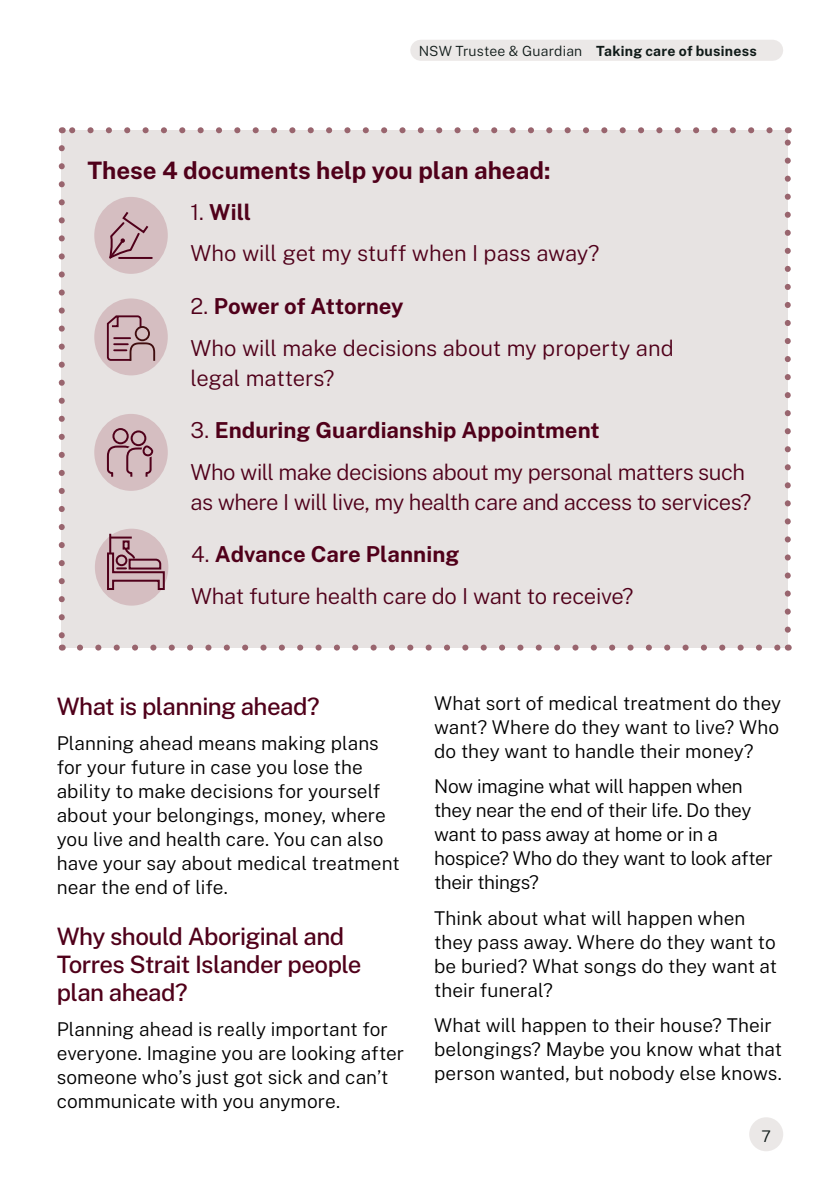
<style>
.page{position:relative;width:840px;height:1191px;background:#fff}
.page>*{position:absolute;margin:0;border:0;box-sizing:border-box;transform-origin:0 0}
._04_Subhead_12pt_Med{font:500 24px/28px "Public Sans";letter-spacing:-.025em;color:#50001a}
._08_Body_Bullet{font:700 24px "Public Sans";color:#50001a}
._08_Body_Bullet-2{font:300 22px/30px "Public Sans";letter-spacing:-.02em;color:#50001a}
._08_Body_Bullet-3{font:700 22px "Public Sans";color:#50001a}
._08_Body_Bullet-4{font:300 19px/24px "Public Sans";color:#000}
.t1{font:300 16px "Public Sans";color:#0f1a18}
.t2{font:700 14px "Public Sans";letter-spacing:.02em;color:#0f1a18}
.s1{font-weight:300}
</style>
<div class="page">
<div style="left:62px;top:130px;width:725px;height:517px;background:#e7e3e2"></div>
<svg style="left:59px;top:148px;width:6px;height:490px"></svg>
<svg style="left:80px;top:644px;width:698px;height:6px"></svg>
<svg style="left:784px;top:139px;width:6px;height:491px"></svg>
<svg style="left:71px;top:127px;width:698px;height:6px"></svg>
<div style="left:94px;top:197px;width:74px;height:77px;background:#d5bec1;border-radius:50%"></div>
<hr style="left:119px;top:257px;width:33px;height:2px;background:#50001a">
<svg style="left:109px;top:212px;width:40px;height:47px"></svg>
<div style="left:94px;top:298px;width:74px;height:77px;background:#d5bec1;border-radius:50%"></div>
<svg style="left:106px;top:315px;width:49px;height:46px"></svg>
<div style="left:94px;top:414px;width:74px;height:77px;background:#d5bec1;border-radius:50%"></div>
<svg style="left:107px;top:428px;width:47px;height:49px"></svg>
<div style="left:95px;top:528px;width:73px;height:77px;background:#d5bec1;border-radius:50%"></div>
<svg style="left:106px;top:534px;width:60px;height:57px"></svg>
<div style="left:748px;top:1117px;width:34px;height:34px;background:#e7e3e2;border-radius:50%"></div>
<div style="left:420px;top:40px;width:352px;height:21px;background:#e7e3e2"></div>
<p class="t2" style="left:418px;top:40px;width:339px"><span class="s1">NSW Trustee &amp; Guardian</span> Taking care of business</p>
<p class="_08_Body_Bullet" style="left:87px;top:152px;width:464px">These 4 documents help you plan ahead:</p>
<p class="_08_Body_Bullet-3" style="left:190px;top:195px;width:62px"><span class="s1">1.</span> Will</p>
<p class="_08_Body_Bullet-2" style="left:190px;top:237px;width:410px">Who will get my stuff when I pass away?</p>
<p class="_08_Body_Bullet-3" style="left:190px;top:289px;width:214px"><span class="s1">2.</span> Power of Attorney</p>
<p class="_08_Body_Bullet-2" style="left:190px;top:331px;width:484px">Who will make decisions about my property and legal matters?</p>
<p class="_08_Body_Bullet-3" style="left:190px;top:413px;width:410px"><span class="s1">3.</span> Enduring Guardianship Appointment</p>
<p class="_08_Body_Bullet-2" style="left:190px;top:455px;width:562px">Who will make decisions about my personal matters such as where I will live, my health care and access to services?</p>
<p class="_08_Body_Bullet-3" style="left:191px;top:537px;width:269px"><span class="s1">4.</span> Advance Care Planning</p>
<p class="_08_Body_Bullet-2" style="left:191px;top:579px;width:444px">What future health care do I want to receive?</p>
<p class="_04_Subhead_12pt_Med" style="left:57px;top:690px;width:264px">What is planning ahead?</p>
<p class="_08_Body_Bullet-4" style="left:57px;top:730px;width:344px">Planning ahead means making plans for your future in case you lose the ability to make decisions for yourself about your belongings, money, where you live and health care. You can also have your say about medical treatment near the end of life.</p>
<p class="_04_Subhead_12pt_Med" style="left:57px;top:920px;width:306px">Why should Aboriginal and<br>Torres Strait Islander people plan ahead?</p>
<p class="_08_Body_Bullet-4" style="left:57px;top:1016px;width:349px">Planning ahead is really important for everyone. Imagine you are looking after someone who’s just got sick and can’t communicate with you anymore.</p>
<p class="_08_Body_Bullet-4" style="left:434px;top:690px;width:348px;text-align:justify">What sort of medical treatment do they want? Where do they want to live? Who do they want to handle their money?</p>
<p class="_08_Body_Bullet-4" style="left:434px;top:773px;width:340px">Now imagine what will happen when they near the end of their life. Do they want to pass away at home or in a hospice? Who do they want to look after their things?</p>
<p class="_08_Body_Bullet-4" style="left:434px;top:904px;width:344px">Think about what will happen when they pass away. Where do they want to be buried? What songs do they want at their funeral?</p>
<p class="_08_Body_Bullet-4" style="left:434px;top:1012px;width:349px">What will happen to their house? Their belongings? Maybe you know what that person wanted, but nobody else knows.</p>
<p class="t1" style="left:761px;top:1124px;width:11px">7</p>
</div>
